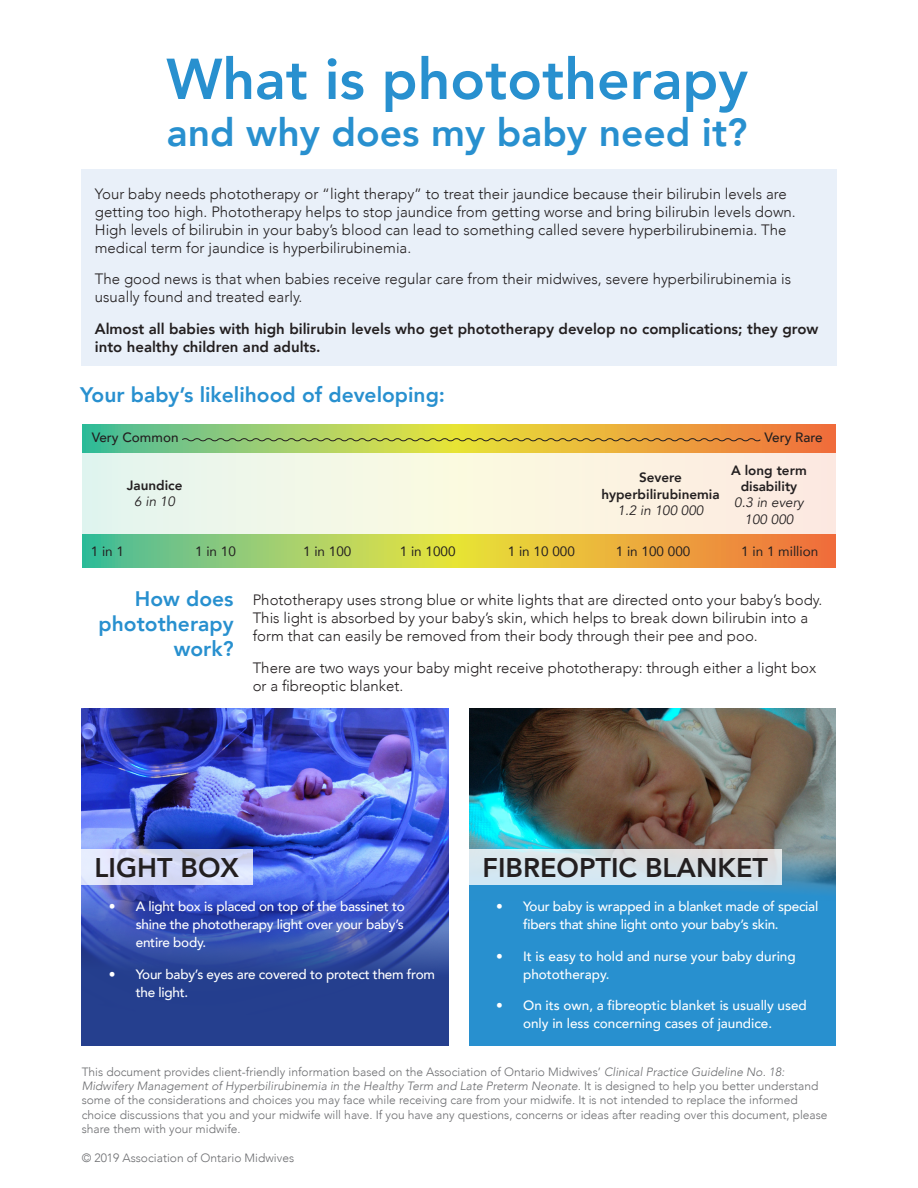
<style>
.page{position:relative;width:918px;height:1188px;background:#fff}
.page>*{position:absolute;margin:0;border:0;box-sizing:border-box;transform-origin:0 0}
.t1{font:800 57px "Avenir";color:#2890cf}
.t2{font:800 39px "Avenir";color:#2890cf}
.t3{font:800 27px "Avenir";color:#231f20}
.Subhead{font:800 21px/25.2px "Avenir";color:#2890cf;text-align:right}
.body_text{font:300 15px/18px "Avenir";color:#231f20}
.bullet{font:300 15px/18px "Avenir";color:#231f20}
.body_text-2{font:800 15px/18px "Avenir";color:#231f20}
.t4{font:500 13.5px/18px "Avenir";letter-spacing:-.02em;color:#fff}
.t5{font:500 13.5px/18px "Avenir";color:#fff}
.bullet-2{font:800 13.5px/16.2px "Avenir";color:#231f20;text-align:center}
.body_text-3{font:13.5px "Avenir";color:#231f20}
.bullet-3{font:500 13.5px "Avenir";color:#231f20}
.t6{font:300 12px/14.4px "Avenir";color:#6c6d70}
.s1{font-weight:400;font-style:italic}
.s2{font-style:italic}
</style>
<div class="page">
<div style="left:469px;top:708px;width:367px;height:338px;background:#2890cf"></div>
<img style="left:469px;top:708px;width:367px;height:184px">
<div style="left:82px;top:708px;width:367px;height:338px;background:#253f8e"></div>
<img style="left:82px;top:708px;width:367px;height:261px">
<div style="left:81px;top:169px;width:756px;height:197px;background:#e9f0f9"></div>
<svg style="left:81px;top:849px;width:172px;height:35px;background:#d9ddf6"></svg>
<div style="left:469px;top:849px;width:313px;height:35px;background:linear-gradient(to right,#d6e9f3,#dbdee1)"></div>
<svg style="left:82px;top:424px;width:753px;height:144px;background:#c1ba55"></svg>
<div style="left:82px;top:453px;width:755px;height:81px;background:linear-gradient(to right,#e8faec,#fed)"></div>
<svg style="left:181px;top:437px;width:580px;height:5px;background:#a99e43"></svg>
<p class="t1" style="left:166px;top:35px;width:583px">What is phototherapy</p>
<p class="t2" style="left:167px;top:102px;width:582px">and why does my baby need it?</p>
<p class="body_text" style="left:95px;top:184px;width:702px">Your baby needs phototherapy or “light therapy” to treat their jaundice because their bilirubin levels are getting too high. Phototherapy helps to stop jaundice from getting worse and bring bilirubin levels down.<br>High levels of bilirubin in your baby’s blood can lead to something called severe hyperbilirubinemia. The medical term for jaundice is hyperbilirubinemia.</p>
<p class="body_text" style="left:95px;top:270px;width:698px">The good news is that when babies receive regular care from their midwives, severe hyperbilirubinemia is usually found and treated early.</p>
<p class="body_text-2" style="left:95px;top:319px;width:725px">Almost all babies with high bilirubin levels who get phototherapy develop no complications; they grow into healthy children and adults.</p>
<p class="Subhead" style="left:80px;top:383px;width:366px">Your baby’s likelihood of developing:</p>
<p class="bullet-3" style="left:92px;top:426px;width:88px">Very Common</p>
<p class="bullet-3" style="left:765px;top:426px;width:60px">Very Rare</p>
<p class="bullet-2" style="left:127px;top:477px;width:57px">Jaundice<br><span class="s1">6 in 10</span></p>
<p class="bullet-2" style="left:601px;top:470px;width:120px">Severe hyperbilirubinemia<br><span class="s1">1.2 in 100 000</span></p>
<p class="bullet-2" style="left:731px;top:462px;width:77px">A long term disability<br><span class="s1">0.3 in every<br>100 000</span></p>
<p class="body_text-3" style="left:91px;top:540px;width:35px">1 in 1</p>
<p class="body_text-3" style="left:195px;top:540px;width:42px">1 in 10</p>
<p class="body_text-3" style="left:303px;top:540px;width:50px">1 in 100</p>
<p class="body_text-3" style="left:400px;top:540px;width:57px">1 in 1000</p>
<p class="body_text-3" style="left:508px;top:540px;width:69px">1 in 10 000</p>
<p class="body_text-3" style="left:616px;top:540px;width:76px">1 in 100 000</p>
<p class="body_text-3" style="left:741px;top:540px;width:79px">1 in 1 million</p>
<p class="Subhead" style="left:99px;top:586px;width:136px">How does phototherapy work?</p>
<p class="bullet" style="left:253px;top:591px;width:571px">Phototherapy uses strong blue or white lights that are directed onto your baby’s body.<br>This light is absorbed by your baby’s skin, which helps to break down bilirubin into a form that can easily be removed from their body through their pee and poo.</p>
<p class="bullet" style="left:253px;top:658px;width:565px">There are two ways your baby might receive phototherapy: through either a light box or a fibreoptic blanket.</p>
<p class="t3" style="left:94px;top:847px;width:146px">LIGHT BOX</p>
<p class="t3" style="left:483px;top:847px;width:287px">FIBREOPTIC BLANKET</p>
<p class="t4" style="left:136px;top:897px;width:271px;text-align:justify;text-indent:-27px">• A light box is placed on top of the bassinet to shine the phototherapy light over your baby’s entire body.</p>
<p class="t4" style="left:136px;top:964px;width:301px;text-indent:-27px">• Your baby’s eyes are covered to protect them from the light.</p>
<p class="t4" style="left:523px;top:897px;width:297px;text-indent:-27px">• Your baby is wrapped in a blanket made of special fibers that shine light onto your baby’s skin.</p>
<p class="t5" style="left:523px;top:946px;width:274px;text-indent:-27px">• It is easy to hold and nurse your baby during phototherapy.</p>
<p class="t5" style="left:496px;top:996px;width:312px;text-align:center">• On its own, a fibreoptic blanket is usually used only in less concerning cases of jaundice.</p>
<p class="t6" style="left:82px;top:1064px;width:747px">This document provides client-friendly information based on the Association of Ontario Midwives’ <span class="s2">Clinical Practice Guideline No. 18:<br>Midwifery Management of Hyperbilirubinemia in the Healthy Term and Late Preterm Neonate.</span> It is designed to help you better understand some of the considerations and choices you may face while receiving care from your midwife. It is not intended to replace the informed choice discussions that you and your midwife will have. If you have any questions, concerns or ideas after reading over this document, please share them with your midwife.</p>
<p class="t6" style="left:82px;top:1151px;width:214px">© 2019 Association of Ontario Midwives</p>
</div>
